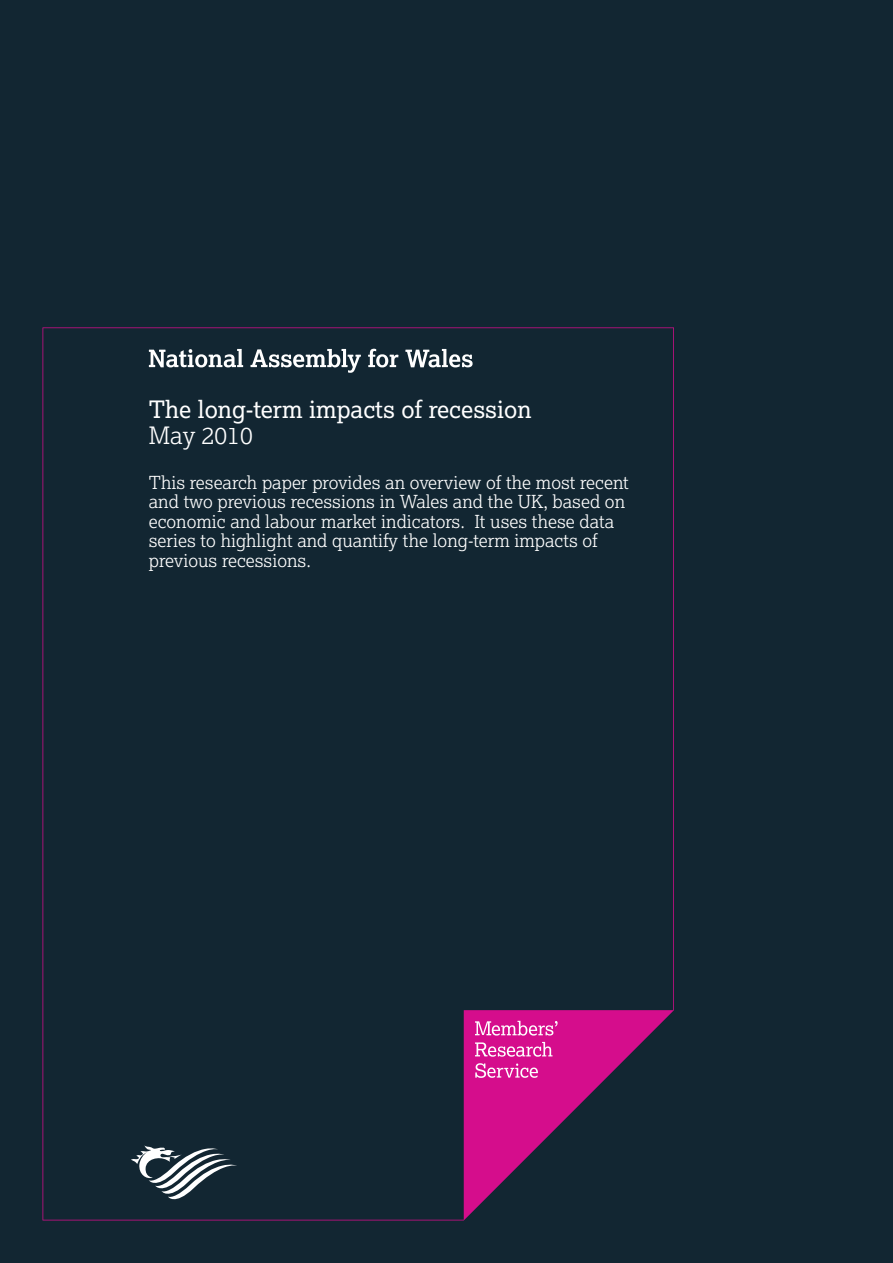
<style>
.page{position:relative;width:893px;height:1263px;background:#122632}
.page>*{position:absolute;margin:0;border:0;box-sizing:border-box;transform-origin:0 0}
.t1{font:24px "Cynulliad Serif";color:#fff}
.t2{font:24px "Cynulliad Serif Lt";color:#fff}
.t3{font:18px/19.5px "Cynulliad Serif Lt";color:#fff}
.s1{font-style:inherit}
</style>
<div class="page">
<svg style="left:43px;top:327px;width:631px;height:893px"></svg>
<svg style="left:149px;top:349px;width:324px;height:24px"></svg>
<svg style="left:475px;top:1021px;width:83px;height:14px"></svg>
<svg style="left:475px;top:1042px;width:77px;height:15px"></svg>
<svg style="left:475px;top:1063px;width:63px;height:15px"></svg>
<p class="t1" style="left:149px;top:394px;width:384px">The long-term impacts of recession</p>
<p class="t2" style="left:149px;top:420px;width:105px"><span class="s1">May</span> 2010</p>
<p class="t3" style="left:149px;top:472px;width:481px">This research paper provides an overview of the most recent and two previous recessions in Wales and the UK, based on economic and labour market indicators. It uses these data series to highlight and quantify the long-term impacts of previous recessions.</p>
</div>
